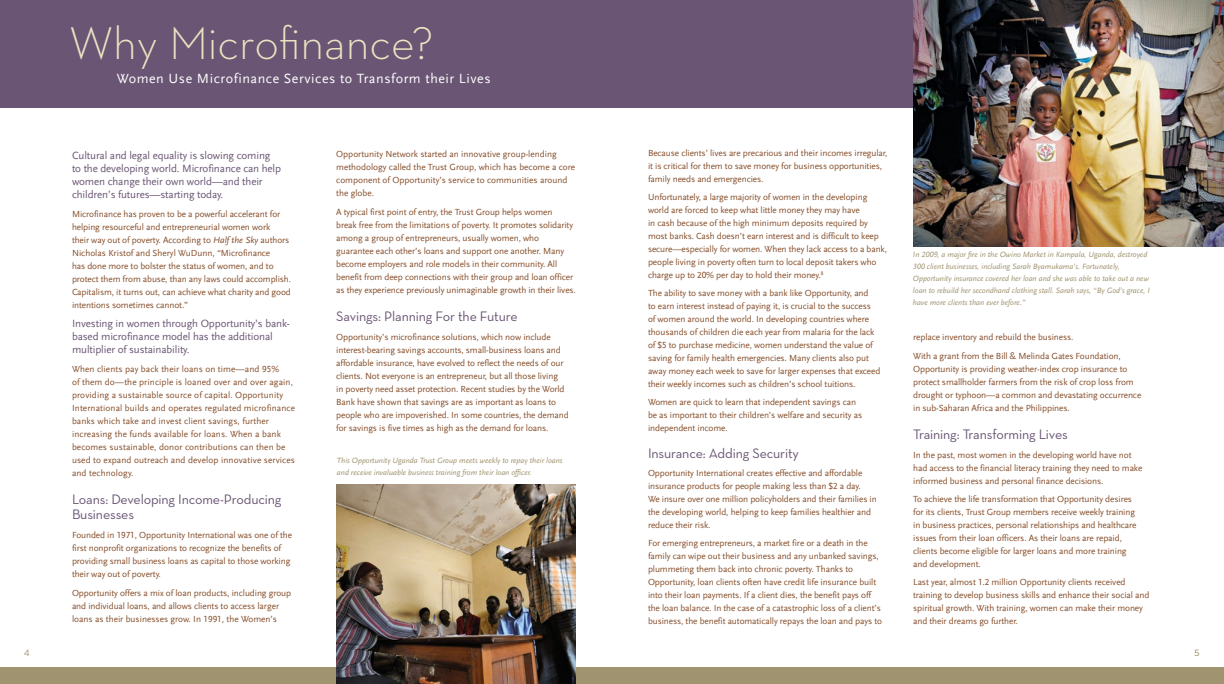
<style>
.page{position:relative;width:1224px;height:684px;background:#fff}
.page>*{position:absolute;margin:0;border:0;box-sizing:border-box;transform-origin:0 0}
.t1{font:300 46.7px "Neutraface Text";color:#e9e3c1}
.t2{font:14px/15px "Neutraface Text";letter-spacing:-.01em;color:#6a5574}
.t3{font:14px "Scala Sans LF";letter-spacing:.04em;color:#fff}
.t4{font:11px/13px "Scala Sans LF";letter-spacing:-.01em;color:#6a5574}
.t5{font:9.2px/13px "Scala Sans LF";letter-spacing:-.01em;color:#854d29}
.t6{font:9.2px/13px "Scala Sans LF";letter-spacing:.01em;color:#854d29}
.t7{font:9px "Gotham";color:#a09470}
.t8{font:9px "Gotham";color:#968967}
.t9{font:italic 8px/12px "Scala Sans LF";color:#a09470}
.s1{font-style:italic}
</style>
<div class="page">
<div style="left:0;top:667px;width:1224px;height:17px;background:#a09470"></div>
<div style="left:0;top:0;width:1224px;height:108px;background:#6a5574"></div>
<img style="left:914px;top:0;width:310px;height:246px">
<img style="left:336px;top:484px;width:240px;height:200px">
<h1 class="t1" style="left:69px;top:14px;width:366px">Why Microfinance?</h1>
<h2 class="t3" style="left:117px;top:71px;width:375px">Women Use Microfinance Services to Transform their Lives</h2>
<p class="t4" style="left:72px;top:149px;width:211px">Cultural and legal equality is slowing coming to the developing world. Microfinance can help women change their own world—and their children’s futures—starting today.</p>
<p class="t5" style="left:72px;top:208px;width:221px">Microfinance has proven to be a powerful accelerant for helping resourceful and entrepreneurial women work<br>their way out of poverty. According to <span class="s1">Half the Sky</span> authors Nicholas Kristof and Sheryl WuDunn, “Microfinance<br>has done more to bolster the status of women, and to protect them from abuse, than any laws could accomplish.<br>Capitalism, it turns out, can achieve what charity and good intentions sometimes cannot.”</p>
<p class="t4" style="left:72px;top:317px;width:220px">Investing in women through Opportunity’s bank&shy;based microfinance model has the additional multiplier of sustainability.</p>
<p class="t6" style="left:72px;top:363px;width:225px">When clients pay back their loans on time—and 95%<br>of them do—the principle is loaned over and over again, providing a sustainable source of capital. Opportunity International builds and operates regulated microfinance banks which take and invest client savings, further increasing the funds available for loans. When a bank becomes sustainable, donor contributions can then be used to expand outreach and develop innovative services and technology.</p>
<h2 class="t2" style="left:72px;top:492px;width:211px">Loans: Developing Income-Producing<br>Businesses</h2>
<p class="t5" style="left:72px;top:529px;width:222px">Founded in 1971, Opportunity International was one of the first nonprofit organizations to recognize the benefits of providing small business loans as capital to those working their way out of poverty.</p>
<p class="t5" style="left:72px;top:587px;width:221px">Opportunity offers a mix of loan products, including group and individual loans, and allows clients to access larger loans as their businesses grow. In 1991, the Women’s</p>
<p class="t5" style="left:336px;top:147px;width:241px">Opportunity Network started an innovative group-lending methodology called the Trust Group, which has become a core component of Opportunity’s service to communities around the globe.</p>
<p class="t5" style="left:336px;top:205px;width:241px">A typical first point of entry, the Trust Group helps women<br>break free from the limitations of poverty. It promotes solidarity among a group of entrepreneurs, usually women, who guarantee each other’s loans and support one another. Many become employers and role models in their community. All benefit from deep connections with their group and loan officer as they experience previously unimaginable growth in their lives.</p>
<h2 class="t2" style="left:336px;top:308px;width:183px">Savings: Planning For the Future</h2>
<p class="t5" style="left:336px;top:330px;width:234px">Opportunity’s microfinance solutions, which now include interest-bearing savings accounts, small-business loans and affordable insurance, have evolved to reflect the needs of our clients. Not everyone is an entrepreneur, but all those living<br>in poverty need asset protection. Recent studies by the World Bank have shown that savings are as important as loans to people who are impoverished. In some countries, the demand for savings is five times as high as the demand for loans.</p>
<p class="t9" style="left:337px;top:454px;width:227px">This Opportunity Uganda Trust Group meets weekly to repay their loans and receive invaluable business training from their loan officer.</p>
<p class="t5" style="left:648px;top:146px;width:241px">Because clients’ lives are precarious and their incomes irregular, it is critical for them to save money for business opportunities, family needs and emergencies.</p>
<p class="t5" style="left:648px;top:190px;width:241px">Unfortunately, a large majority of women in the developing world are forced to keep what little money they may have<br>in cash because of the high minimum deposits required by most banks. Cash doesn’t earn interest and is difficult to keep secure—especially for women. When they lack access to a bank, people living in poverty often turn to local deposit takers who charge up to 20% per day to hold their money.<sup>8</sup></p>
<p class="t5" style="left:648px;top:286px;width:234px">The ability to save money with a bank like Opportunity, and<br>to earn interest instead of paying it, is crucial to the success of women around the world. In developing countries where thousands of children die each year from malaria for the lack of $5 to purchase medicine, women understand the value of saving for family health emergencies. Many clients also put away money each week to save for larger expenses that exceed their weekly incomes such as children’s school tuitions.</p>
<p class="t5" style="left:648px;top:395px;width:216px">Women are quick to learn that independent savings can be as important to their children’s welfare and security as independent income.</p>
<h2 class="t2" style="left:648px;top:445px;width:153px">Insurance: Adding Security</h2>
<p class="t5" style="left:648px;top:466px;width:230px">Opportunity International creates effective and affordable insurance products for people making less than $2 a day.<br>We insure over one million policyholders and their families in the developing world, helping to keep families healthier and reduce their risk.</p>
<p class="t5" style="left:648px;top:536px;width:236px">For emerging entrepreneurs, a market fire or a death in the family can wipe out their business and any unbanked savings, plummeting them back into chronic poverty. Thanks to Opportunity, loan clients often have credit life insurance built into their loan payments. If a client dies, the benefit pays off the loan balance. In the case of a catastrophic loss of a client’s business, the benefit automatically repays the loan and pays to</p>
<p class="t9" style="left:913px;top:249px;width:238px">In 2009, a major fire in the Owino Market in Kampala, Uganda, destroyed 300 client businesses, including Sarah Byamukama’s. Fortunately, Opportunity insurance covered her loan and she was able to take out a new loan to rebuild her secondhand clothing stall. Sarah says, “By God’s grace, I have more clients than ever before.”</p>
<p class="t5" style="left:913px;top:327px;width:209px;line-height:19px">replace inventory and rebuild the business.<br>With a grant from the Bill &amp; Melinda Gates Foundation,</p>
<p class="t5" style="left:913px;top:362px;width:230px">Opportunity is providing weather-index crop insurance to protect smallholder farmers from the risk of crop loss from drought or typhoon—a common and devastating occurrence in sub-Saharan Africa and the Philippines.</p>
<h2 class="t2" style="left:913px;top:426px;width:156px">Training: Transforming Lives</h2>
<p class="t5" style="left:913px;top:448px;width:231px">In the past, most women in the developing world have not had access to the financial literacy training they need to make informed business and personal finance decisions.</p>
<p class="t5" style="left:913px;top:492px;width:225px">To achieve the life transformation that Opportunity desires for its clients, Trust Group members receive weekly training in business practices, personal relationships and healthcare issues from their loan officers. As their loans are repaid, clients become eligible for larger loans and more training and development.</p>
<p class="t5" style="left:913px;top:575px;width:238px">Last year, almost 1.2 million Opportunity clients received training to develop business skills and enhance their social and spiritual growth. With training, women can make their money and their dreams go further.</p>
<p class="t7" style="left:24px;top:648px;width:8px">4</p>
<p class="t8" style="left:1194px;top:648px;width:7px">5</p>
</div>
